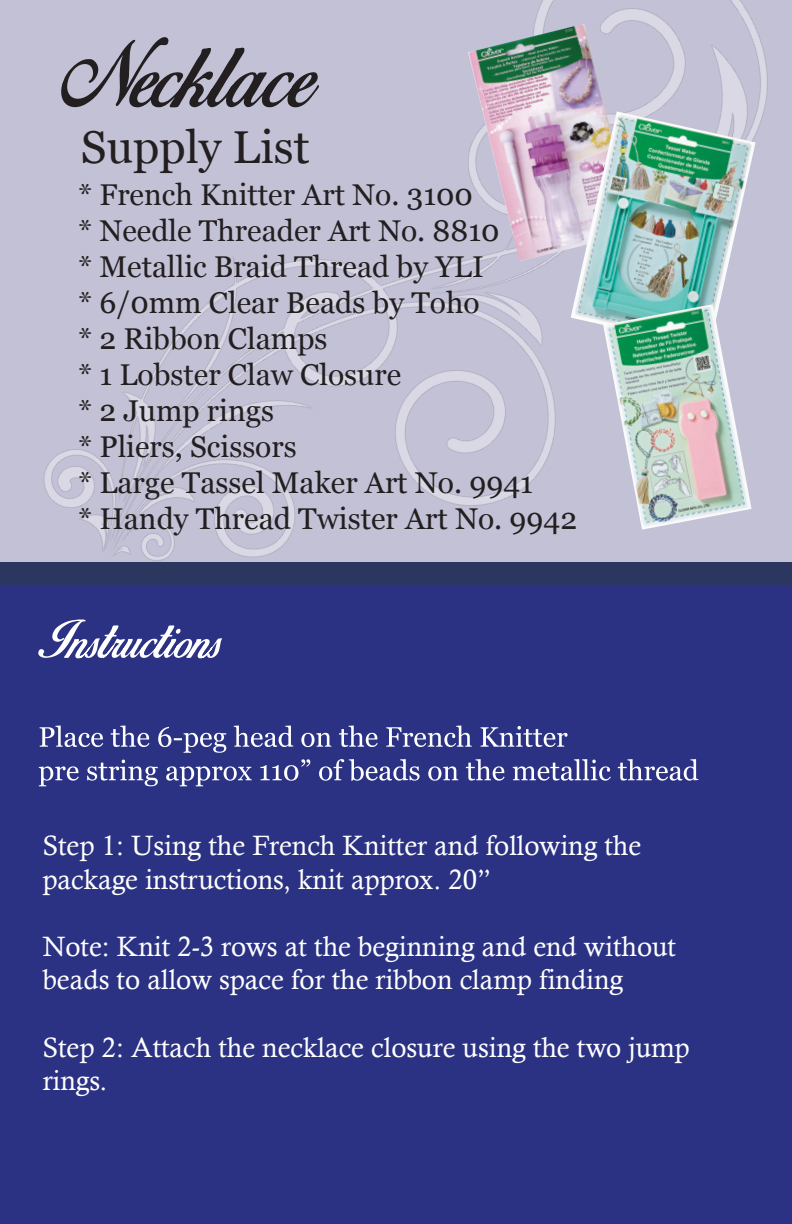
<style>
.page{position:relative;width:792px;height:1224px;background:#fff}
.page>*{position:absolute;margin:0;border:0;box-sizing:border-box;transform-origin:0 0}
.t1{font:46px "Georgia";color:#231f20}
.t2{font:30px/36px "Georgia";color:#231f20}
.t3{font:28px/33.6px "Calisto";color:#fff}
</style>
<div class="page">
<img style="left:0;top:0;width:792px;height:562px">
<div style="left:0;top:583px;width:792px;height:641px;background:#2b3283"></div>
<svg style="left:38px;top:619px;width:184px;height:39px"></svg>
<svg style="left:40px;top:726px;width:528px;height:27px"></svg>
<svg style="left:39px;top:759px;width:659px;height:27px"></svg>
<div style="left:0;top:562px;width:792px;height:22px;background:#2c3760"></div>
<img style="left:468px;top:24px;width:168px;height:237px">
<img style="left:571px;top:111px;width:185px;height:238px">
<img style="left:603px;top:304px;width:149px;height:226px">
<h1 class="t1" style="left:81px;top:120px;width:230px">Supply List</h1>
<p class="t2" style="left:78px;top:178px;width:501px">* French Knitter Art No. 3100<br>* Needle Threader Art No. 8810<br>* Metallic Braid Thread by YLI<br>* 6/0mm Clear Beads by Toho<br>* 2 Ribbon Clamps<br>* 1 Lobster Claw Closure<br>* 2 Jump rings<br>* Pliers, Scissors<br>* Large Tassel Maker Art No. 9941<br>* Handy Thread Twister Art No. 9942</p>
<p class="t3" style="left:43px;top:828px;width:600px">Step 1: Using the French Knitter and following the package instructions, knit approx. 20”</p>
<p class="t3" style="left:43px;top:929px;width:635px">Note: Knit 2-3 rows at the beginning and end without beads to allow space for the ribbon clamp finding</p>
<p class="t3" style="left:43px;top:1030px;width:649px">Step 2: Attach the necklace closure using the two jump rings.</p>
</div>
